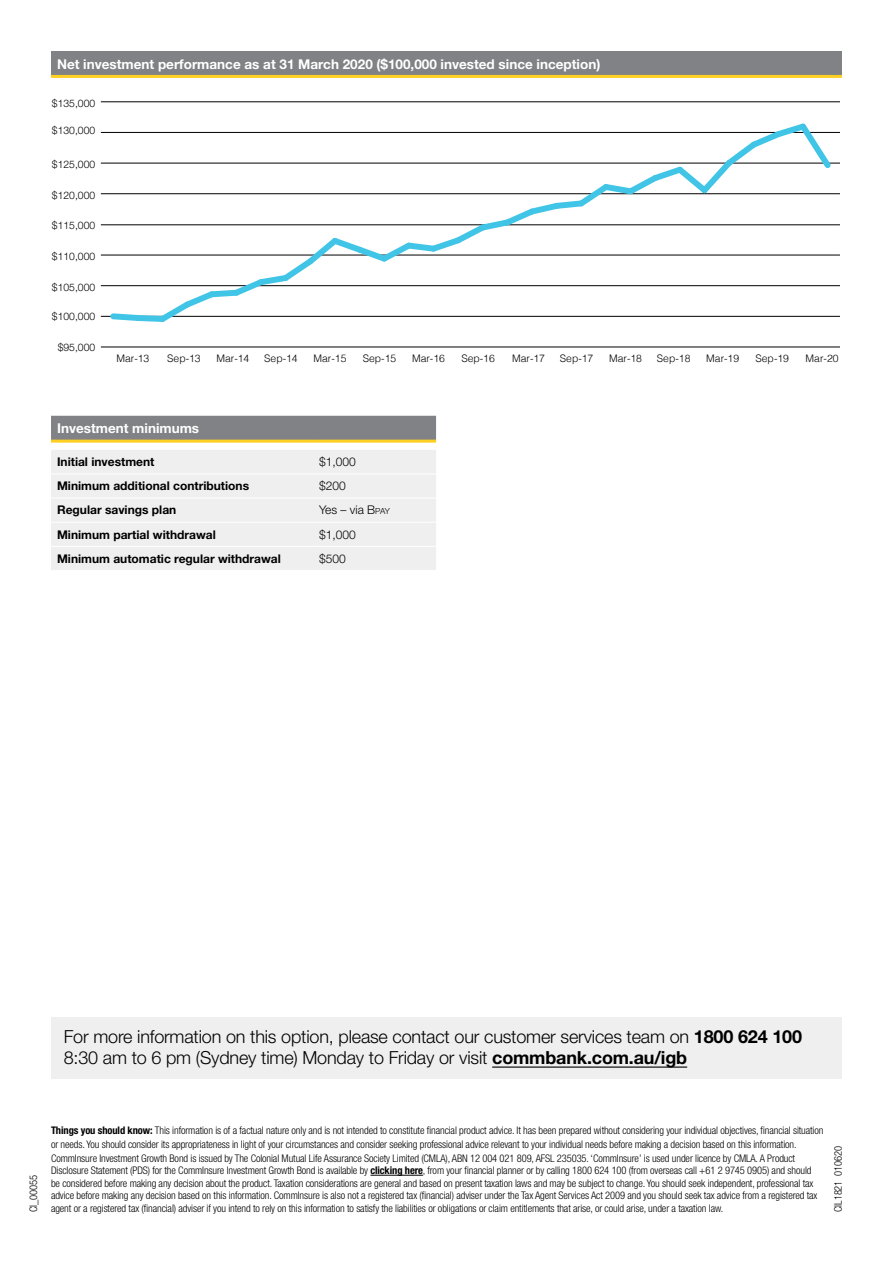
<style>
.page{position:relative;width:893px;height:1263px;background:#fff}
.page>*{position:absolute;margin:0;border:0;box-sizing:border-box;transform-origin:0 0}
.t1{font:300 18px/21.6px "Helvetica Neue LT Std";letter-spacing:-.01em;color:#000}
.t2{font:700 13.5px "Helvetica Neue LT Std";color:#fff}
.t3{font:700 12px "Helvetica Neue LT Std";color:#000}
.t4{font:300 12px "Helvetica Neue LT Std";color:#000}
.t5{font:300 condensed 10.5px/12.6px "Helvetica Neue LT Std";letter-spacing:-.01em;color:#000}
.t6{font:300 10.35px "Helvetica";color:#000}
.t7{font:300 10.35px "Helvetica Neue LT Std";color:#000}
.s1{font-size:8.4px}
.s2{font-weight:700}
</style>
<div class="page">
<div style="left:51px;top:416px;width:385px;height:24px;background:#808285"></div>
<hr style="left:51px;top:440px;width:262px;height:3px;background:#ffcf22">
<hr style="left:313px;top:440px;width:123px;height:3px;background:#ffcf22">
<div style="left:51px;top:51px;width:791px;height:25px;background:#808285"></div>
<svg style="left:100px;top:101px;width:740px;height:1px"></svg>
<hr style="left:51px;top:75px;width:262px;height:3px;background:#ffcf22">
<hr style="left:313px;top:75px;width:529px;height:3px;background:#ffcf22">
<hr style="left:101px;top:347px;width:739px;height:1px;background:#000">
<hr style="left:101px;top:316px;width:739px;height:1px;background:#000">
<hr style="left:101px;top:285px;width:739px;height:1px;background:#000">
<hr style="left:101px;top:255px;width:739px;height:1px;background:#000">
<hr style="left:101px;top:225px;width:739px;height:1px;background:#000">
<hr style="left:101px;top:193px;width:739px;height:1px;background:#000">
<hr style="left:101px;top:163px;width:739px;height:1px;background:#000">
<hr style="left:101px;top:132px;width:739px;height:1px;background:#000">
<hr style="left:101px;top:102px;width:739px;height:1px;background:#000">
<svg style="left:107px;top:123px;width:729px;height:199px"></svg>
<div style="left:51px;top:1017px;width:791px;height:62px;background:#efeff0"></div>
<hr style="left:492px;top:1066px;width:195px;height:2px;background:#000">
<div style="left:51px;top:450px;width:385px;height:120px;background:#efeff0"></div>
<hr style="left:51px;top:474px;width:262px;height:1px;background:#fff">
<hr style="left:313px;top:474px;width:123px;height:1px;background:#fff">
<hr style="left:51px;top:498px;width:262px;height:1px;background:#fff">
<hr style="left:313px;top:498px;width:123px;height:1px;background:#fff">
<hr style="left:51px;top:522px;width:262px;height:1px;background:#fff">
<hr style="left:313px;top:522px;width:123px;height:1px;background:#fff">
<hr style="left:51px;top:546px;width:262px;height:1px;background:#fff">
<hr style="left:313px;top:546px;width:123px;height:1px;background:#fff">
<hr style="left:370px;top:1175px;width:53px;height:1px;background:#000">
<p class="t2" style="left:57px;top:55px;width:545px">Net investment performance as at 31 March 2020 ($100,000 invested since inception)</p>
<p class="t7" style="left:52px;top:97px;width:45px">$135,000</p>
<p class="t7" style="left:52px;top:124px;width:45px">$130,000</p>
<p class="t7" style="left:52px;top:158px;width:45px">$125,000</p>
<p class="t7" style="left:52px;top:189px;width:45px">$120,000</p>
<p class="t7" style="left:52px;top:219px;width:45px">$115,000</p>
<p class="t7" style="left:52px;top:250px;width:45px">$110,000</p>
<p class="t7" style="left:52px;top:281px;width:45px">$105,000</p>
<p class="t7" style="left:52px;top:310px;width:45px">$100,000</p>
<p class="t7" style="left:58px;top:341px;width:39px">$95,000</p>
<p class="t6" style="left:116px;top:350px;width:34px">Mar-13</p>
<p class="t6" style="left:167px;top:350px;width:35px">Sep-13</p>
<p class="t6" style="left:216px;top:350px;width:34px">Mar-14</p>
<p class="t6" style="left:264px;top:350px;width:35px">Sep-14</p>
<p class="t6" style="left:314px;top:350px;width:34px">Mar-15</p>
<p class="t6" style="left:363px;top:350px;width:35px">Sep-15</p>
<p class="t6" style="left:412px;top:350px;width:34px">Mar-16</p>
<p class="t6" style="left:461px;top:350px;width:35px">Sep-16</p>
<p class="t6" style="left:512px;top:350px;width:34px">Mar-17</p>
<p class="t6" style="left:560px;top:350px;width:35px">Sep-17</p>
<p class="t6" style="left:609px;top:350px;width:34px">Mar-18</p>
<p class="t6" style="left:657px;top:350px;width:35px">Sep-18</p>
<p class="t6" style="left:706px;top:350px;width:34px">Mar-19</p>
<p class="t6" style="left:755px;top:350px;width:35px">Sep-19</p>
<p class="t6" style="left:806px;top:350px;width:34px">Mar-20</p>
<p class="t2" style="left:57px;top:420px;width:144px">Investment minimums</p>
<p class="t3" style="left:57px;top:454px;width:99px">Initial investment</p>
<p class="t4" style="left:319px;top:455px;width:38px">$1,000</p>
<p class="t3" style="left:57px;top:479px;width:194px">Minimum additional contributions</p>
<p class="t4" style="left:319px;top:479px;width:28px">$200</p>
<p class="t3" style="left:57px;top:503px;width:121px">Regular savings plan</p>
<p class="t4" style="left:319px;top:503px;width:72px">Yes – via B<span class="s1">pay</span></p>
<p class="t3" style="left:57px;top:527px;width:160px">Minimum partial withdrawal</p>
<p class="t4" style="left:319px;top:527px;width:38px">$1,000</p>
<p class="t3" style="left:57px;top:551px;width:225px">Minimum automatic regular withdrawal</p>
<p class="t4" style="left:319px;top:551px;width:28px">$500</p>
<h1 class="t1" style="left:64px;top:1025px;width:740px">For more information on this option, please contact our customer services team on <span class="s2">1800 624 100<br></span>8:30 am to 6 pm (Sydney time) Monday to Friday or visit <span class="s2">commbank.com.au/igb</span></h1>
<p class="t5" style="left:27px;top:1212px;width:39px;rotate:-90deg">CI_00055</p>
<p class="t5" style="left:51px;top:1123px;width:774px;line-height:13.6px"><span class="s2">Things you should know:</span> This information is of a factual nature only and is not intended to constitute financial product advice. It has been prepared without considering your individual objectives, financial situation or needs. You should consider its appropriateness in light of your circumstances and consider seeking professional advice relevant to your individual needs before making a decision based on this information.<br>CommInsure Investment Growth Bond is issued by The Colonial Mutual Life Assurance Society Limited (CMLA), ABN 12 004 021 809, AFSL 235035. ‘CommInsure’ is used under licence by CMLA. A Product</p>
<p class="t5" style="left:51px;top:1164px;width:768px">Disclosure Statement (PDS) for the CommInsure Investment Growth Bond is available by <span class="s2">clicking here</span>, from your financial planner or by calling 1800 624 100 (from overseas call +61 2 9745 0905) and should be considered before making any decision about the product. Taxation considerations are general and based on present taxation laws and may be subject to change. You should seek independent, professional tax advice before making any decision based on this information. CommInsure is also not a registered tax (financial) adviser under the Tax Agent Services Act 2009 and you should seek tax advice from a registered tax agent or a registered tax (financial) adviser if you intend to rely on this information to satisfy the liabilities or obligations or claim entitlements that arise, or could arise, under a taxation law.</p>
<p class="t5" style="left:832px;top:1212px;width:68px;rotate:-90deg">CIL1821 010620</p>
</div>
